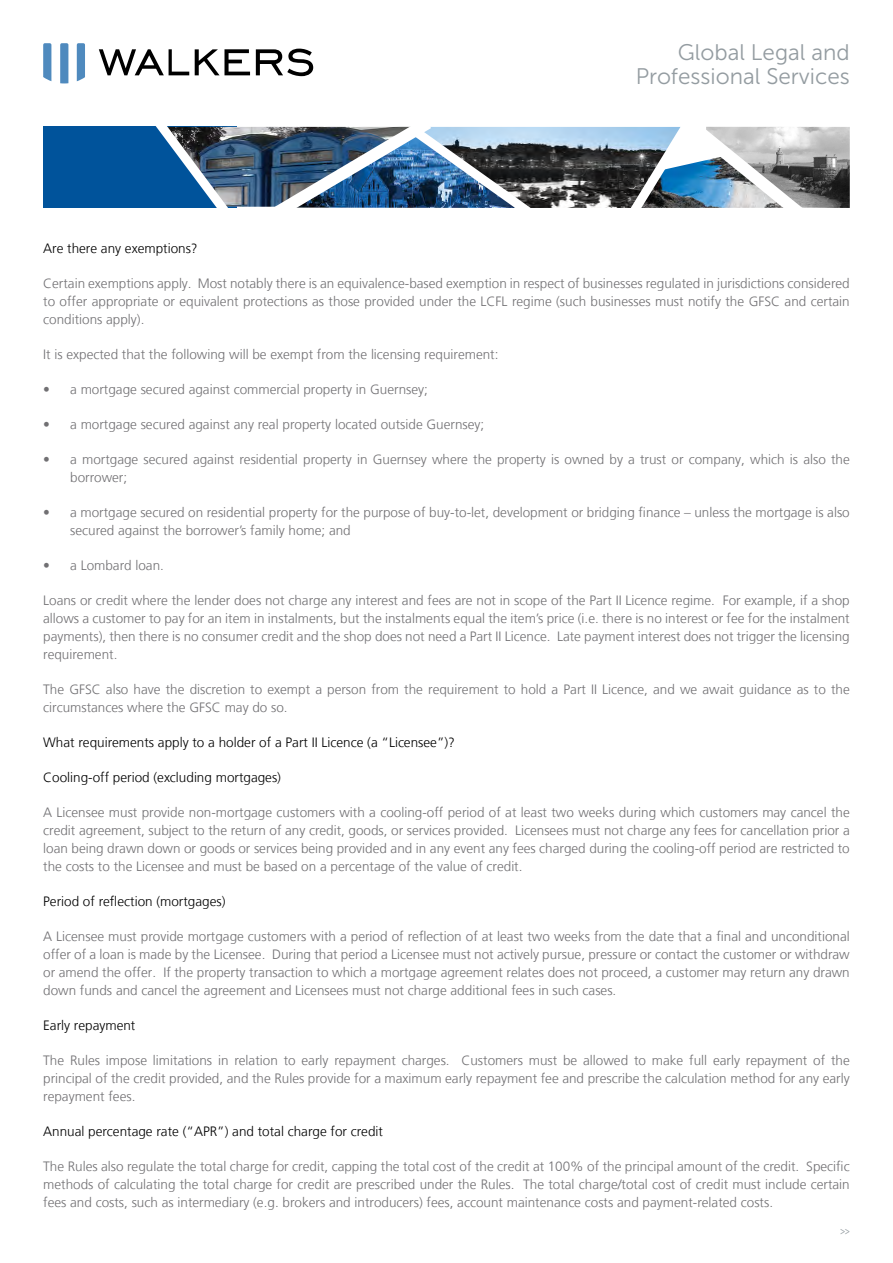
<style>
.page{position:relative;width:893px;height:1263px;background:#fff}
.page>*{position:absolute;margin:0;border:0;box-sizing:border-box;transform-origin:0 0}
.t1{font:22.5px/24px "Museo Sans 300";color:#949ca1;text-align:right}
.t2{font:300 13.5px/18px "Frutiger LT";color:#717073;text-align:justify}
.t3{font:300 13.5px "Frutiger LT";color:#000}
.t4{font:12px "Museo Sans 300";color:#949ca1;scale:.75 1}
</style>
<div class="page">
<svg style="left:99px;top:49px;width:90px;height:26px"></svg>
<svg style="left:195px;top:49px;width:55px;height:26px"></svg>
<svg style="left:256px;top:49px;width:57px;height:27px"></svg>
<svg style="left:43px;top:43px;width:8px;height:38px"></svg>
<svg style="left:60px;top:43px;width:8px;height:40px"></svg>
<svg style="left:77px;top:43px;width:8px;height:38px"></svg>
<div style="left:43px;top:127px;width:194px;height:81px;background:#00539b"></div>
<img style="left:237px;top:127px;width:383px;height:81px">
<img style="left:819px;top:127px;width:31px;height:81px">
<svg style="left:145px;top:126px;width:92px;height:82px"></svg>
<img style="left:258px;top:126px;width:288px;height:82px">
<svg style="left:620px;top:126px;width:199px;height:82px"></svg>
<h1 class="t1" style="left:636px;top:41px;width:216px">Global Legal and<br>Professional Services</h1>
<p class="t3" style="left:43px;top:240px;width:156px">Are there any exemptions?</p>
<p class="t2" style="left:43px;top:274px;width:808px">Certain exemptions apply. Most notably there is an equivalence-based exemption in respect of businesses regulated in jurisdictions considered to offer appropriate or equivalent protections as those provided under the LCFL regime (such businesses must notify the GFSC and certain conditions apply).</p>
<p class="t2" style="left:43px;top:345px;width:457px">It is expected that the following will be exempt from the licensing requirement:</p>
<p class="t2" style="left:43px;top:380px;width:386px">• a mortgage secured against commercial property in Guernsey;</p>
<p class="t2" style="left:43px;top:415px;width:443px">• a mortgage secured against any real property located outside Guernsey;</p>
<p class="t2" style="left:70px;top:450px;width:781px;text-indent:-27px">• a mortgage secured against residential property in Guernsey where the property is owned by a trust or company, which is also the borrower;</p>
<p class="t2" style="left:70px;top:503px;width:781px;text-indent:-27px">• a mortgage secured on residential property for the purpose of buy-to-let, development or bridging finance – unless the mortgage is also secured against the borrower’s family home; and</p>
<p class="t2" style="left:43px;top:556px;width:122px">• a Lombard loan.</p>
<p class="t2" style="left:43px;top:591px;width:808px">Loans or credit where the lender does not charge any interest and fees are not in scope of the Part II Licence regime. For example, if a shop allows a customer to pay for an item in instalments, but the instalments equal the item’s price (i.e. there is no interest or fee for the instalment payments), then there is no consumer credit and the shop does not need a Part II Licence. Late payment interest does not trigger the licensing requirement.</p>
<p class="t2" style="left:43px;top:680px;width:808px">The GFSC also have the discretion to exempt a person from the requirement to hold a Part II Licence, and we await guidance as to the circumstances where the GFSC may do so.</p>
<p class="t3" style="left:43px;top:734px;width:413px">What requirements apply to a holder of a Part II Licence (a “Licensee”)?</p>
<p class="t3" style="left:43px;top:769px;width:239px">Cooling-off period (excluding mortgages)</p>
<p class="t2" style="left:43px;top:803px;width:808px">A Licensee must provide non-mortgage customers with a cooling-off period of at least two weeks during which customers may cancel the credit agreement, subject to the return of any credit, goods, or services provided. Licensees must not charge any fees for cancellation prior a loan being drawn down or goods or services being provided and in any event any fees charged during the cooling-off period are restricted to the costs to the Licensee and must be based on a percentage of the value of credit.</p>
<p class="t3" style="left:43px;top:893px;width:184px">Period of reflection (mortgages)</p>
<p class="t2" style="left:43px;top:927px;width:808px">A Licensee must provide mortgage customers with a period of reflection of at least two weeks from the date that a final and unconditional offer of a loan is made by the Licensee. During that period a Licensee must not actively pursue, pressure or contact the customer or withdraw or amend the offer. If the property transaction to which a mortgage agreement relates does not proceed, a customer may return any drawn down funds and cancel the agreement and Licensees must not charge additional fees in such cases.</p>
<p class="t3" style="left:43px;top:1017px;width:94px">Early repayment</p>
<p class="t2" style="left:43px;top:1051px;width:808px">The Rules impose limitations in relation to early repayment charges. Customers must be allowed to make full early repayment of the principal of the credit provided, and the Rules provide for a maximum early repayment fee and prescribe the calculation method for any early repayment fees.</p>
<p class="t3" style="left:43px;top:1123px;width:341px">Annual percentage rate (“APR”) and total charge for credit</p>
<p class="t2" style="left:43px;top:1157px;width:808px">The Rules also regulate the total charge for credit, capping the total cost of the credit at 100% of the principal amount of the credit. Specific methods of calculating the total charge for credit are prescribed under the Rules. The total charge/total cost of credit must include certain fees and costs, such as intermediary (e.g. brokers and introducers) fees, account maintenance costs and payment-related costs.</p>
<p class="t4" style="left:840px;top:1224px;width:15px">&gt;&gt;</p>
</div>
